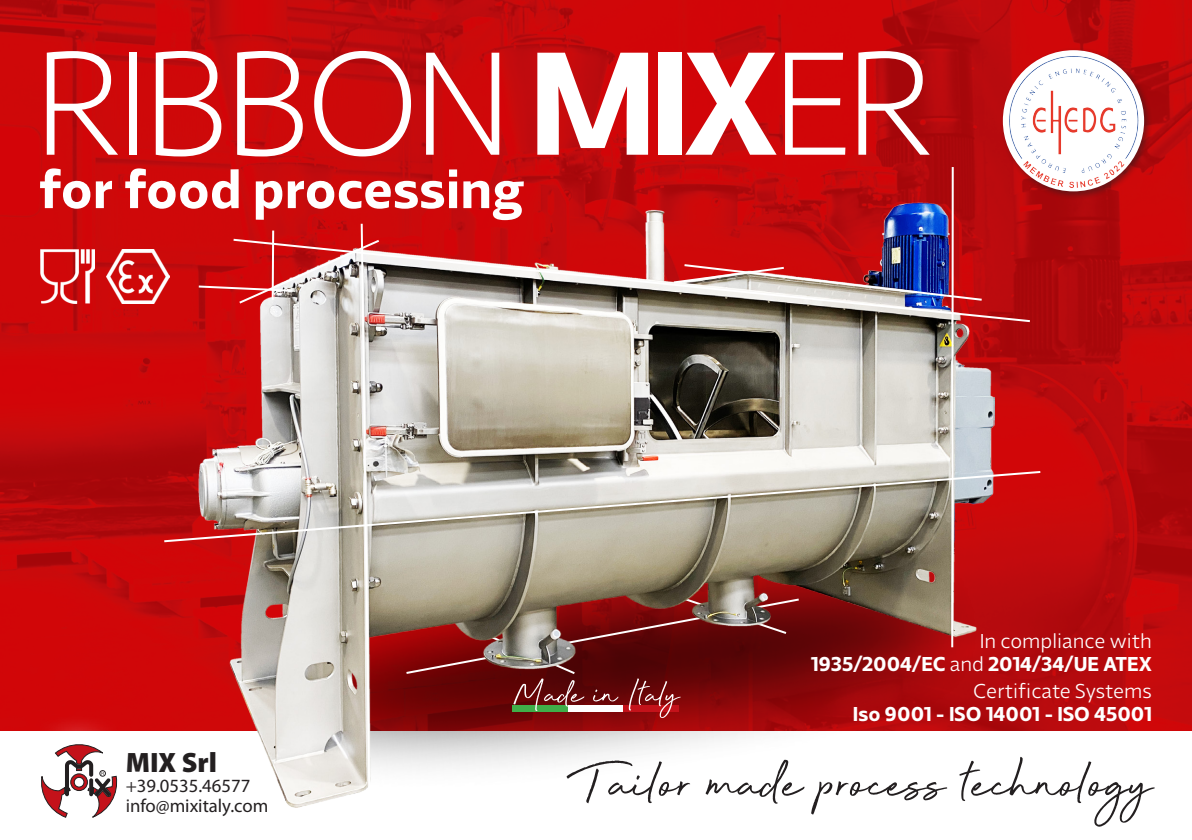
<style>
.page{position:relative;width:1192px;height:840px;background:#fff}
.page>*{position:absolute;margin:0;border:0;box-sizing:border-box;transform-origin:0 0}
.t1{font:200 145.8px "Agent Sans";letter-spacing:-.05em;color:#fff}
.t2{font:68px "Beyond Infinity";color:#231f20}
.t3{font:700 52.4px "Agent Sans";color:#fff}
.t4{font:900 28px "Myriad Pro";color:#231f20}
.t5{font:700 20px "Agent Sans";color:#fff}
.t6{font:300 20px "Agent Sans";color:#fff}
.t7{font:18.8px "Myriad Pro";color:#231f20}
.s1{font-weight:700}
.s2{font-weight:300}
</style>
<div class="page">
<img style="left:0;top:0;width:1191px;height:731px">
<img style="left:127px;top:475px;width:995px;height:333px">
<svg style="left:11px;top:714px;width:136px;height:104px"></svg>
<svg style="left:41px;top:744px;width:78px;height:73px"></svg>
<img style="left:107px;top:250px;width:62px;height:54px">
<img style="left:199px;top:203px;width:795px;height:604px">
<svg style="left:162px;top:470px;width:880px;height:73px;background:#be9f95"></svg>
<hr style="left:951px;top:167px;width:2px;height:480px;background:#fff">
<svg style="left:404px;top:596px;width:396px;height:122px;background:#792c28"></svg>
<img style="left:41px;top:250px;width:53px;height:54px">
<img style="left:994px;top:42px;width:158px;height:158px">
<img style="left:381px;top:238px;width:650px;height:85px">
<svg style="left:197px;top:222px;width:184px;height:581px;background:#cd9490"></svg>
<p class="t1" style="left:33px;top:13px;width:902px">RIBBON <span class="s1">MIX</span>ER</p>
<p class="t3" style="left:39px;top:157px;width:486px">for food processing</p>
<p class="t4" style="left:126px;top:744px;width:93px">MIX Srl</p>
<p class="t7" style="left:126px;top:774px;width:126px">+39.0535.46577</p>
<p class="t7" style="left:126px;top:794px;width:144px">info@mixitaly.com</p>
<p class="t6" style="left:979px;top:628px;width:174px">In compliance with</p>
<p class="t5" style="left:810px;top:651px;width:343px">1935/2004/EC <span class="s2">and</span> 2014/34/UE ATEX</p>
<p class="t6" style="left:973px;top:679px;width:180px">Certificate Systems</p>
<p class="t5" style="left:852px;top:701px;width:300px">Iso 9001 - ISO 14001 - ISO 45001</p>
<p class="t2" style="left:569px;top:748px;width:584px">Tailor made process technology</p>
</div>
